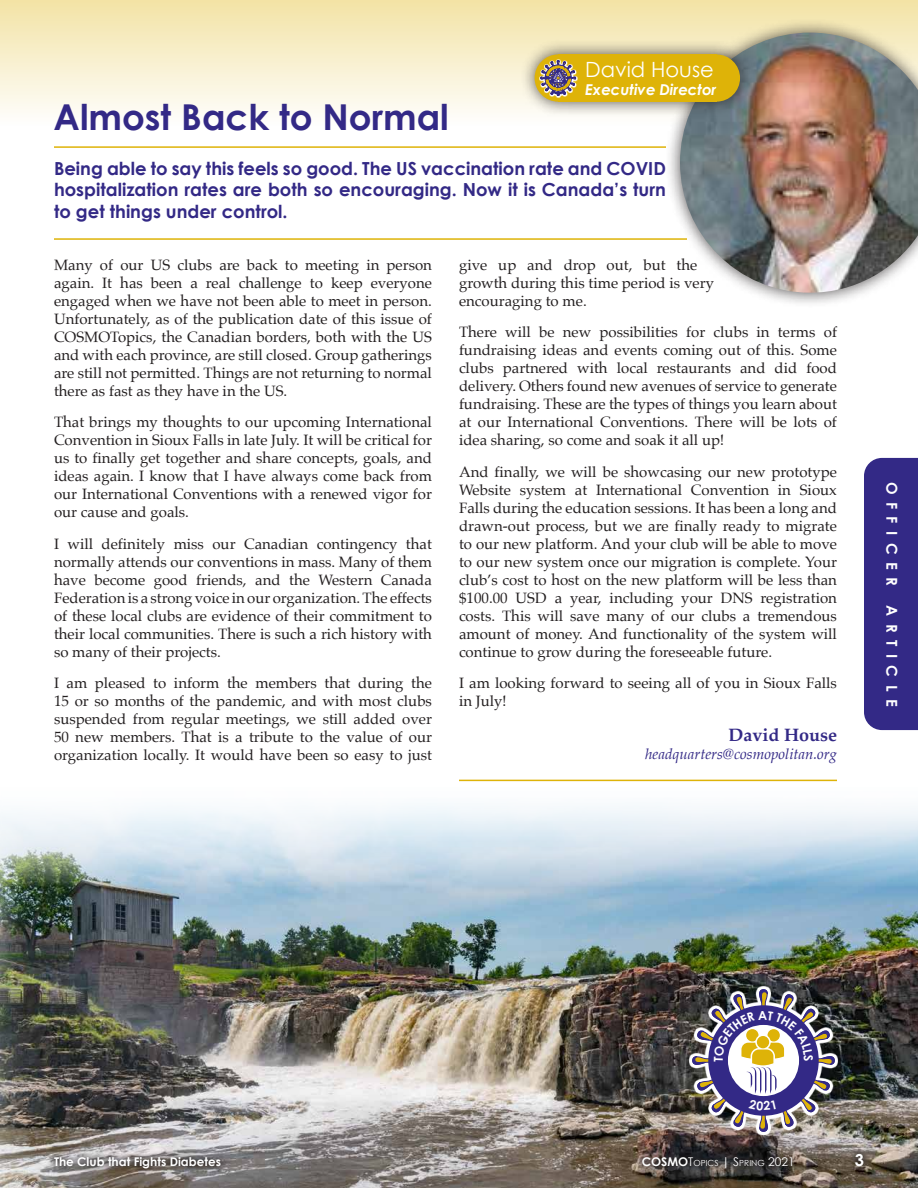
<style>
.page{position:relative;width:918px;height:1188px;background:#fff}
.page>*{position:absolute;margin:0;border:0;box-sizing:border-box;transform-origin:0 0}
.t1{font:700 35.7px "Century Gothic";color:#332986}
.t2{font:21px "Century Gothic";color:#fff}
.t3{font:700 18px/21.6px "Century Gothic";color:#332986;text-align:justify}
.t4{font:700 18px "Palatino";color:#332986}
.t5{font:700 16.5px "Century Gothic";color:#fff}
.t6{font:15px/18px "Palatino";color:#231f20;text-align:justify}
.t7{font:italic 15px "Palatino";color:#332986}
.t8{font:italic 700 15px "Century Gothic";color:#fff}
.t9{font:700 15px "Century Gothic";letter-spacing:.5em;color:#fff}
.t10{font:700 12px "Century Gothic";color:#fff}
.t11{font:8.4px "Century Gothic";color:#fff}
.s1{font-weight:700;font-size:12px}
.s2{font-size:12px}
</style>
<div class="page">
<img style="left:170px;top:781px;width:748px;height:407px">
<div style="left:864px;top:458px;width:54px;height:272px;background:#332986"></div>
<div style="left:0;top:0;width:918px;height:126px;background:linear-gradient(to bottom,#f3e3a5,#fefefd)"></div>
<hr style="left:54px;top:146px;width:612px;height:2px;background:#deb308">
<hr style="left:54px;top:238px;width:633px;height:2px;background:#deb308">
<hr style="left:459px;top:780px;width:378px;height:1px;background:#deb308">
<div style="left:665px;top:17px;width:253px;height:291px;background:#231f20;opacity:.75"></div>
<img style="left:680px;top:33px;width:238px;height:260px">
<div style="left:520px;top:39px;width:235px;height:78px;background:#231f20;opacity:.75"></div>
<div style="left:693px;top:54px;width:47px;height:48px;background:#deb308;border-radius:50%"></div>
<div style="left:558px;top:54px;width:158px;height:48px;background:#deb308"></div>
<div style="left:535px;top:54px;width:47px;height:48px;background:#deb308;border-radius:50%"></div>
<svg style="left:539px;top:59px;width:38px;height:38px"></svg>
<svg style="left:541px;top:61px;width:35px;height:35px"></svg>
<svg style="left:689px;top:986px;width:149px;height:149px;background:#65605b"></svg>
<img style="left:0;top:808px;width:170px;height:380px">
<img style="left:0;top:883px;width:4px;height:305px">
<svg style="left:47px;top:1147px;width:823px;height:28px;background:#756e69"></svg>
<img style="left:692px;top:989px;width:143px;height:143px">
<p class="t2" style="left:585px;top:57px;width:130px">David House</p>
<p class="t8" style="left:585px;top:80px;width:133px">Executive Director</p>
<p class="t1" style="left:54px;top:94px;width:397px">Almost Back to Normal</p>
<p class="t3" style="left:54px;top:157px;width:614px">Being able to say this feels so good. The US vaccination rate and COVID hospitalization rates are both so encouraging. Now it is Canada’s turn to get things under control.</p>
<p class="t6" style="left:54px;top:256px;width:380px">Many of our US clubs are back to meeting in person again. It has been a real challenge to keep everyone engaged when we have not been able to meet in person.<br>Unfortunately, as of the publication date of this issue of COSMOTopics, the Canadian borders, both with the US and with each province, are still closed. Group gatherings are still not permitted. Things are not returning to normal there as fast as they have in the US.</p>
<p class="t6" style="left:54px;top:413px;width:380px">That brings my thoughts to our upcoming International Convention in Sioux Falls in late July. It will be critical for us to finally get together and share concepts, goals, and ideas again. I know that I have always come back from our International Conventions with a renewed vigor for our cause and goals.</p>
<p class="t6" style="left:54px;top:535px;width:380px">I will definitely miss our Canadian contingency that normally attends our conventions in mass. Many of them have become good friends, and the Western Canada Federation is a strong voice in our organization. The effects of these local clubs are evidence of their commitment to their local communities. There is such a rich history with so many of their projects.</p>
<p class="t6" style="left:54px;top:674px;width:380px">I am pleased to inform the members that during the 15 or so months of the pandemic, and with most clubs suspended from regular meetings, we still added over 50 new members. That is a tribute to the value of our organization locally. It would have been so easy to just</p>
<p class="t6" style="left:459px;top:256px;width:257px;text-align:left">give up and drop out, but the growth during this time period is very encouraging to me.</p>
<p class="t6" style="left:459px;top:323px;width:380px">There will be new possibilities for clubs in terms of fundraising ideas and events coming out of this. Some clubs partnered with local restaurants and did food delivery. Others found new avenues of service to generate fundraising. These are the types of things you learn about at our International Conventions. There will be lots of idea sharing, so come and soak it all up!</p>
<p class="t6" style="left:459px;top:463px;width:380px">And finally, we will be showcasing our new prototype Website system at International Convention in Sioux Falls during the education sessions. It has been a long and drawn-out process, but we are finally ready to migrate to our new platform. And your club will be able to move to our new system once our migration is complete. Your club’s cost to host on the new platform will be less than $100.00 USD a year, including your DNS registration costs. This will save many of our clubs a tremendous amount of money. And functionality of the system will continue to grow during the foreseeable future.</p>
<p class="t6" style="left:459px;top:674px;width:380px">I am looking forward to seeing all of you in Sioux Falls in July!</p>
<p class="t4" style="left:729px;top:720px;width:110px">David House</p>
<p class="t7" style="left:645px;top:742px;width:193px">headquarters@cosmopolitan.org</p>
<p class="t9" style="left:901px;top:482px;width:106px;rotate:90deg">OFFICER</p>
<p class="t9" style="left:901px;top:605px;width:103px;rotate:90deg">ARTICLE</p>
<p class="t10" style="left:54px;top:1154px;width:169px">The Club that Fights Diabetes</p>
<p class="t11" style="left:642px;top:1158px;width:154px"><span class="s1">COSMO</span><span class="s2">T</span>OPICS <span class="s2">| S</span>PRING <span class="s2">2021</span></p>
<p class="t5" style="left:855px;top:1149px;width:11px">3</p>
</div>
